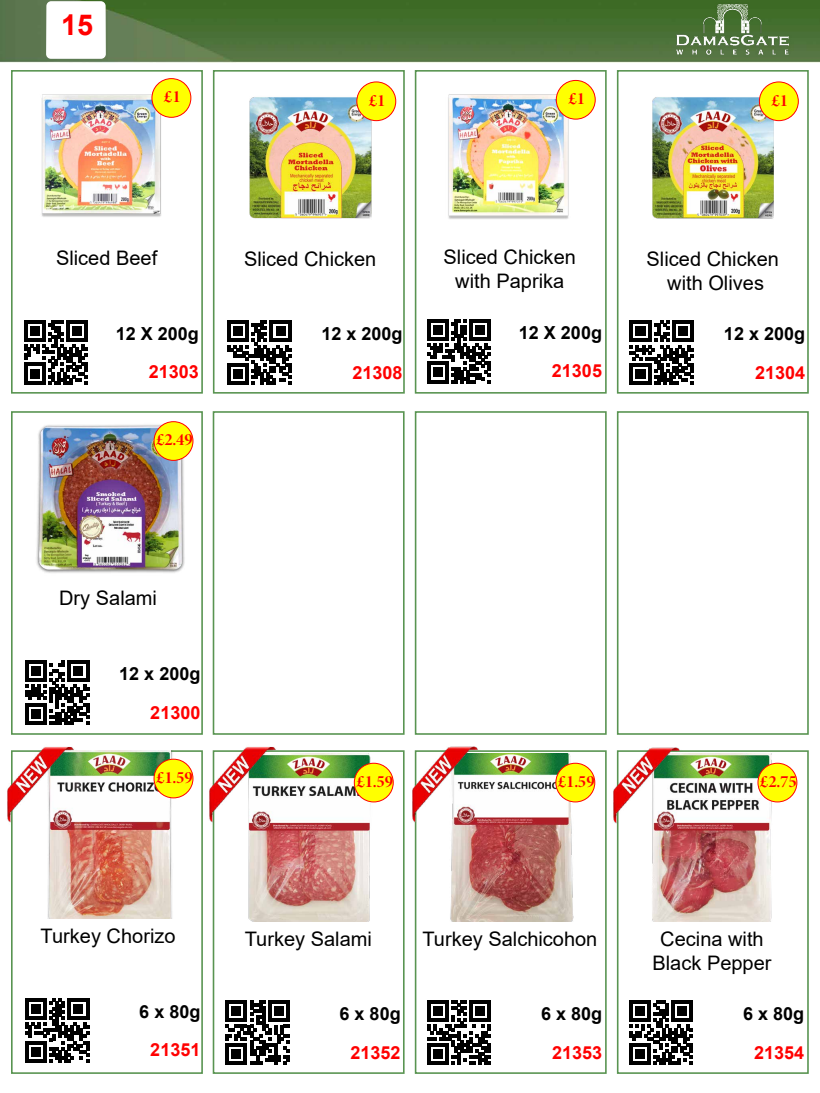
<style>
.page{position:relative;width:820px;height:1093px;background:#fff}
.page>*{position:absolute;margin:0;border:0;box-sizing:border-box;transform-origin:0 0}
.t1{font:700 28.8px "Arial";color:#f00}
.t2{font:20px/24px "Arial";color:#000;text-align:center}
.t3{font:700 18px "Arial";color:#000}
.t4{font:700 18px "Arial";color:#f00}
.t5{font:17.2px "Minion Variable Concept";color:#f00}
</style>
<div class="page">
<img style="left:0;top:0;width:819px;height:62px">
<div style="left:11px;top:70px;width:192px;height:324px;border:2px solid #599451"></div>
<div style="left:213px;top:70px;width:191px;height:324px;border:2px solid #599451"></div>
<div style="left:414px;top:70px;width:192px;height:324px;border:2px solid #599451"></div>
<div style="left:616px;top:70px;width:192px;height:324px;border:2px solid #599451"></div>
<div style="left:616px;top:411px;width:192px;height:324px;border:2px solid #599451"></div>
<div style="left:414px;top:411px;width:192px;height:324px;border:2px solid #599451"></div>
<div style="left:212px;top:411px;width:192px;height:324px;border:2px solid #599451"></div>
<div style="left:11px;top:411px;width:192px;height:324px;border:2px solid #599451"></div>
<div style="left:11px;top:750px;width:192px;height:324px;border:2px solid #599451"></div>
<div style="left:212px;top:750px;width:192px;height:324px;border:2px solid #599451"></div>
<div style="left:414px;top:750px;width:192px;height:324px;border:2px solid #599451"></div>
<div style="left:616px;top:750px;width:192px;height:324px;border:2px solid #599451"></div>
<img style="left:656px;top:0;width:152px;height:58px">
<svg style="left:46px;top:1px;width:60px;height:58px"></svg>
<img style="left:652px;top:754px;width:146px;height:168px">
<img style="left:450px;top:754px;width:146px;height:168px">
<img style="left:248px;top:754px;width:146px;height:168px">
<img style="left:47px;top:751px;width:153px;height:168px">
<img style="left:16px;top:413px;width:184px;height:160px">
<img style="left:249px;top:73px;width:153px;height:168px">
<img style="left:652px;top:81px;width:147px;height:138px">
<img style="left:417px;top:72px;width:184px;height:147px">
<img style="left:41px;top:78px;width:151px;height:139px">
<svg style="left:629px;top:1000px;width:63px;height:64px"></svg>
<svg style="left:427px;top:1000px;width:63px;height:64px"></svg>
<svg style="left:225px;top:1000px;width:64px;height:64px"></svg>
<svg style="left:25px;top:998px;width:64px;height:64px"></svg>
<svg style="left:25px;top:660px;width:64px;height:64px"></svg>
<svg style="left:227px;top:321px;width:64px;height:64px"></svg>
<svg style="left:629px;top:321px;width:64px;height:64px"></svg>
<svg style="left:427px;top:319px;width:63px;height:64px"></svg>
<svg style="left:24px;top:320px;width:64px;height:64px"></svg>
<div style="left:152px;top:79px;width:39px;height:38px;background:#ff0;border-radius:50%"></div>
<div style="left:152px;top:78px;width:39px;height:39px;border:1px solid #f00;border-radius:50%"></div>
<div style="left:556px;top:80px;width:39px;height:39px;background:#ff0;border-radius:50%"></div>
<div style="left:556px;top:80px;width:39px;height:39px;border:1px solid #f00;border-radius:50%"></div>
<div style="left:356px;top:82px;width:39px;height:39px;background:#ff0;border-radius:50%"></div>
<div style="left:356px;top:82px;width:40px;height:39px;border:1px solid #f00;border-radius:50%"></div>
<div style="left:759px;top:82px;width:39px;height:39px;background:#ff0;border-radius:50%"></div>
<div style="left:758px;top:82px;width:40px;height:39px;border:1px solid #f00;border-radius:50%"></div>
<div style="left:154px;top:422px;width:39px;height:38px;background:#ff0;border-radius:50%"></div>
<div style="left:154px;top:421px;width:39px;height:39px;border:1px solid #f00;border-radius:50%"></div>
<div style="left:154px;top:759px;width:39px;height:39px;background:#ff0;border-radius:50%"></div>
<div style="left:154px;top:759px;width:39px;height:39px;border:1px solid #f00;border-radius:50%"></div>
<div style="left:757px;top:763px;width:39px;height:39px;background:#ff0;border-radius:50%"></div>
<div style="left:757px;top:763px;width:39px;height:39px;border:1px solid #f00;border-radius:50%"></div>
<div style="left:555px;top:763px;width:39px;height:39px;background:#ff0;border-radius:50%"></div>
<div style="left:555px;top:763px;width:39px;height:39px;border:1px solid #f00;border-radius:50%"></div>
<div style="left:354px;top:763px;width:39px;height:39px;background:#ff0;border-radius:50%"></div>
<div style="left:354px;top:763px;width:39px;height:39px;border:1px solid #f00;border-radius:50%"></div>
<img style="left:209px;top:729px;width:72px;height:101px">
<img style="left:7px;top:729px;width:73px;height:101px">
<img style="left:412px;top:746px;width:71px;height:84px">
<img style="left:613px;top:747px;width:72px;height:84px">
<h1 class="t1" style="left:61px;top:5px;width:34px">15</h1>
<p class="t5" style="left:164px;top:85px;width:18px">£1</p>
<p class="t5" style="left:369px;top:88px;width:18px">£1</p>
<p class="t5" style="left:568px;top:87px;width:18px">£1</p>
<p class="t5" style="left:771px;top:88px;width:18px">£1</p>
<p class="t2" style="left:56px;top:246px;width:103px">Sliced Beef</p>
<p class="t2" style="left:443px;top:245px;width:134px">Sliced Chicken with Paprika</p>
<p class="t2" style="left:244px;top:246px;width:134px">Sliced Chicken</p>
<p class="t2" style="left:646px;top:246px;width:134px">Sliced Chicken with Olives</p>
<p class="t3" style="left:116px;top:321px;width:85px">12 X 200g</p>
<p class="t3" style="left:518px;top:320px;width:85px">12 X 200g</p>
<p class="t3" style="left:321px;top:321px;width:83px">12 x 200g</p>
<p class="t3" style="left:723px;top:321px;width:83px">12 x 200g</p>
<p class="t4" style="left:149px;top:359px;width:52px">21303</p>
<p class="t4" style="left:551px;top:358px;width:52px">21305</p>
<p class="t4" style="left:352px;top:360px;width:52px">21308</p>
<p class="t4" style="left:754px;top:360px;width:52px">21304</p>
<p class="t5" style="left:156px;top:428px;width:38px">£2.49</p>
<p class="t2" style="left:59px;top:586px;width:99px">Dry Salami</p>
<p class="t3" style="left:119px;top:661px;width:83px">12 x 200g</p>
<p class="t4" style="left:150px;top:699px;width:52px">21300</p>
<p class="t5" style="left:156px;top:765px;width:38px">£1.59</p>
<p class="t5" style="left:356px;top:769px;width:38px">£1.59</p>
<p class="t5" style="left:557px;top:769px;width:38px">£1.59</p>
<p class="t5" style="left:759px;top:769px;width:38px">£2.75</p>
<p class="t2" style="left:41px;top:924px;width:136px">Turkey Chorizo</p>
<p class="t2" style="left:245px;top:926px;width:129px">Turkey Salami</p>
<p class="t2" style="left:422px;top:926px;width:176px">Turkey Salchicohon</p>
<p class="t2" style="left:652px;top:926px;width:120px">Cecina with<br>Black Pepper</p>
<p class="t3" style="left:139px;top:999px;width:63px">6 x 80g</p>
<p class="t3" style="left:339px;top:1001px;width:63px">6 x 80g</p>
<p class="t3" style="left:541px;top:1001px;width:63px">6 x 80g</p>
<p class="t3" style="left:743px;top:1001px;width:63px">6 x 80g</p>
<p class="t4" style="left:150px;top:1037px;width:52px">21351</p>
<p class="t4" style="left:350px;top:1040px;width:52px">21352</p>
<p class="t4" style="left:552px;top:1040px;width:52px">21353</p>
<p class="t4" style="left:753px;top:1040px;width:52px">21354</p>
</div>
